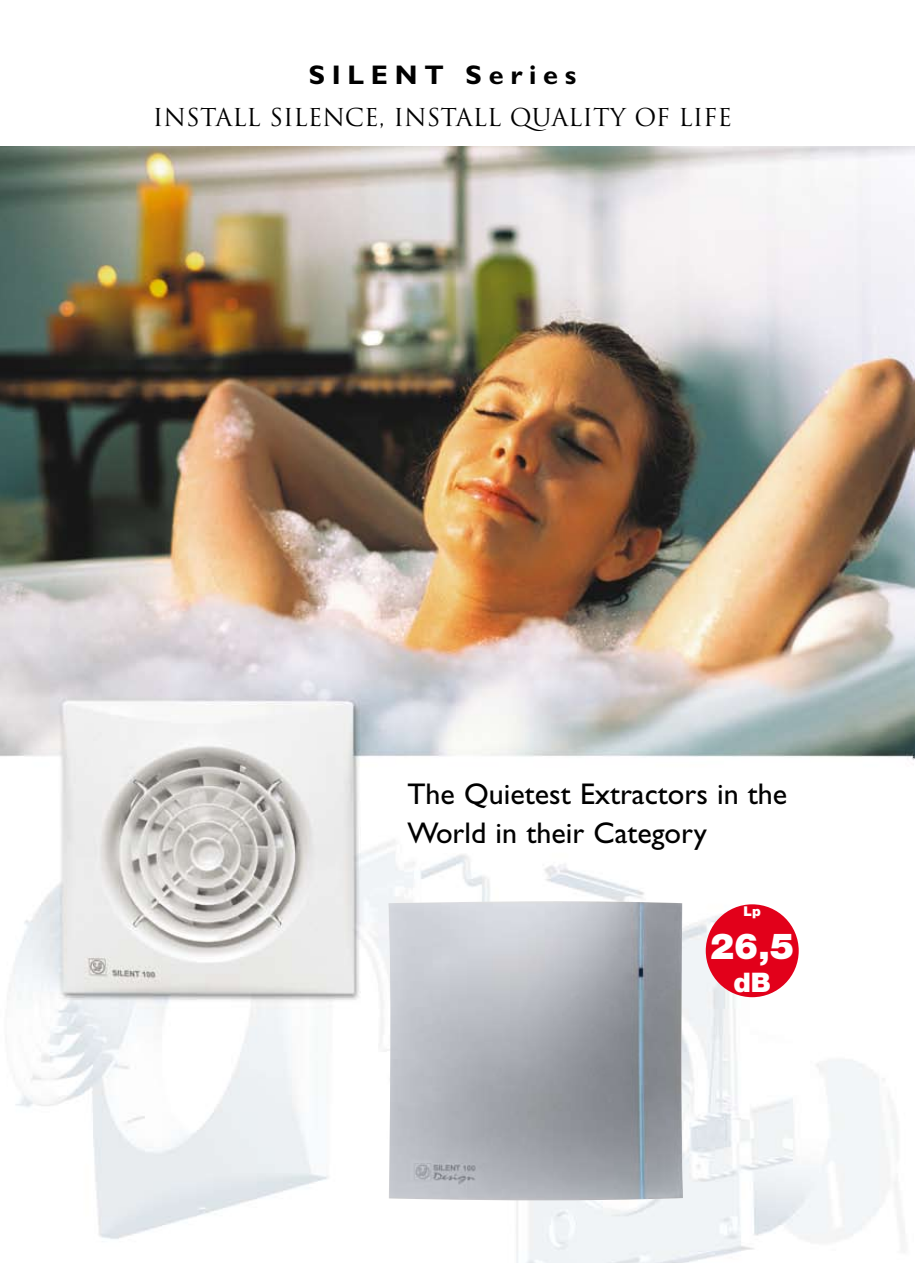
<style>
.page{position:relative;width:915px;height:1263px;background:#fff}
.page>*{position:absolute;margin:0;border:0;box-sizing:border-box;transform-origin:0 0}
.t1{font:900 36px "Helvetica Neue";color:#fff}
.t2{font:30px/39px "Gill Sans";color:#000}
.t3{font:700 27px "Gill Sans";letter-spacing:.25em;color:#000}
.t4{font:900 27px "Helvetica Neue";color:#fff}
.t5{font:24px "Trajan Pro";color:#000}
.t6{font:900 13.5px "Helvetica Neue";color:#fff}
</style>
<div class="page">
<img style="left:0;top:146px;width:914px;height:1117px">
<div style="left:705px;top:904px;width:93px;height:93px;background:#e2001a;border-radius:50%"></div>
<img style="left:388px;top:901px;width:295px;height:299px">
<p class="t3" style="left:308px;top:59px;width:269px">SILENT Series</p>
<p class="t5" style="left:153px;top:102px;width:580px">INSTALL SILENCE, INSTALL QUALITY OF LIFE</p>
<p class="t2" style="left:407px;top:774px;width:381px">The Quietest Extractors in the<br>World in their Category</p>
<p class="t6" style="left:743px;top:903px;width:19px">Lp</p>
<p class="t1" style="left:709px;top:925px;width:86px">26,5</p>
<p class="t4" style="left:733px;top:966px;width:39px">dB</p>
</div>
